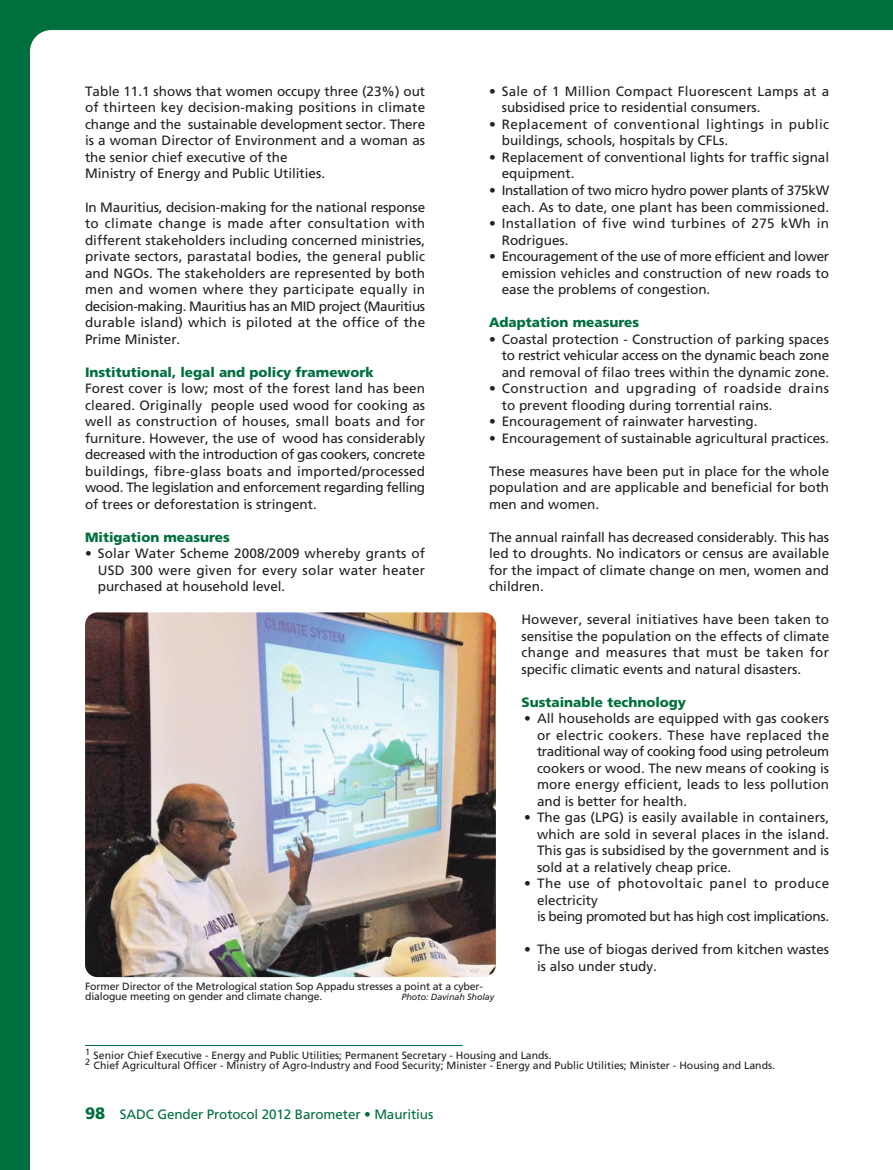
<style>
.page{position:relative;width:893px;height:1170px;background:#fff}
.page>*{position:absolute;margin:0;border:0;box-sizing:border-box;transform-origin:0 0}
.t1{font:13.5px/16.5px "Frutiger LT Std";color:#231f20;text-align:justify}
.t2{font:13.5px/16.5px "Frutiger LT Std";letter-spacing:.03em;color:#231f20}
.t3{font:900 13.5px "Frutiger LT Std";color:#006f3d}
.t4{font:13.5px/16.5px "Frutiger LT Std";letter-spacing:-.025em;color:#231f20;text-align:right}
.t5{font:13.5px/16.5px "Frutiger LT Std";letter-spacing:.04em;color:#231f20}
.t6{font:13.5px "Frutiger LT Std";letter-spacing:-.01em;color:#006f3d}
.t7{font:10.5px/10.5px "Frutiger LT Std";color:#231f20}
.t8{font:italic 9px "Frutiger LT Std";letter-spacing:-.01em;color:#231f20}
.s1{font-weight:900;font-size:16.5px}
</style>
<div class="page">
<div style="left:0;top:0;width:893px;height:1169px;background:#006f3d"></div>
<div style="left:30px;top:30px;width:863px;height:1139px;background:#fff"></div>
<hr style="left:85px;top:1045px;width:378px;height:1px;background:#006f3d">
<img style="left:85px;top:612px;width:411px;height:365px;border-radius:12px">
<p class="t1" style="left:85px;top:84px;width:342px;text-align:left">Table 11.1 shows that women occupy three (23%) out of thirteen key decision-making positions in climate change and the sustainable development sector. There is a woman Director of Environment and a woman as the senior chief executive of the<br>Ministry of Energy and Public Utilities.</p>
<p class="t1" style="left:85px;top:199px;width:342px">In Mauritius, decision-making for the national response to climate change is made after consultation with different stakeholders including concerned ministries, private sectors, parastatal bodies, the general public and NGOs. The stakeholders are represented by both men and women where they participate equally in decision-making. Mauritius has an MID project (Mauritius durable island) which is piloted at the office of the Prime Minister.</p>
<p class="t3" style="left:85px;top:366px;width:290px">Institutional, legal and policy framework</p>
<p class="t1" style="left:85px;top:381px;width:342px">Forest cover is low; most of the forest land has been cleared. Originally people used wood for cooking as well as construction of houses, small boats and for furniture. However, the use of wood has considerably decreased with the introduction of gas cookers, concrete buildings, fibre-glass boats and imported/processed wood. The legislation and enforcement regarding felling of trees or deforestation is stringent.</p>
<p class="t3" style="left:85px;top:531px;width:146px">Mitigation measures</p>
<p class="t1" style="left:98px;top:546px;width:329px;text-indent:-13px">• Solar Water Scheme 2008/2009 whereby grants of USD 300 were given for every solar water heater purchased at household level.</p>
<p class="t1" style="left:502px;top:84px;width:329px;text-indent:-13px">• Sale of 1 Million Compact Fluorescent Lamps at a subsidised price to residential consumers.</p>
<p class="t2" style="left:502px;top:117px;width:329px;text-indent:-13px">• Replacement of conventional lightings in public buildings, schools, hospitals by CFLs.</p>
<p class="t1" style="left:502px;top:150px;width:329px;text-indent:-13px">• Replacement of conventional lights for traffic signal equipment.</p>
<p class="t4" style="left:489px;top:183px;width:342px">• Installation of two micro hydro power plants of 375kW each. As to date, one plant has been commissioned.</p>
<p class="t2" style="left:502px;top:216px;width:329px;text-indent:-13px">• Installation of five wind turbines of 275 kWh in<br>Rodrigues.</p>
<p class="t1" style="left:502px;top:249px;width:329px;text-indent:-13px">• Encouragement of the use of more efficient and lower emission vehicles and construction of new roads to ease the problems of congestion.</p>
<p class="t3" style="left:489px;top:316px;width:152px">Adaptation measures</p>
<p class="t1" style="left:502px;top:331px;width:329px;text-indent:-13px">• Coastal protection - Construction of parking spaces to restrict vehicular access on the dynamic beach zone and removal of filao trees within the dynamic zone.</p>
<p class="t5" style="left:502px;top:381px;width:329px;text-indent:-13px">• Construction and upgrading of roadside drains to prevent flooding during torrential rains.</p>
<p class="t1" style="left:489px;top:414px;width:270px">• Encouragement of rainwater harvesting.</p>
<p class="t1" style="left:489px;top:430px;width:342px">• Encouragement of sustainable agricultural practices.</p>
<p class="t1" style="left:489px;top:463px;width:342px">These measures have been put in place for the whole population and are applicable and beneficial for both men and women.</p>
<p class="t1" style="left:489px;top:529px;width:342px">The annual rainfall has decreased considerably. This has led to droughts. No indicators or census are available for the impact of climate change on men, women and children.</p>
<p class="t1" style="left:521px;top:612px;width:309px">However, several initiatives have been taken to sensitise the population on the effects of climate change and measures that must be taken for specific climatic events and natural disasters.</p>
<p class="t3" style="left:521px;top:696px;width:166px">Sustainable technology</p>
<p class="t1" style="left:537px;top:711px;width:294px;text-indent:-13px">• All households are equipped with gas cookers or electric cookers. These have replaced the traditional way of cooking food using petroleum cookers or wood. The new means of cooking is more energy efficient, leads to less pollution and is better for health.</p>
<p class="t1" style="left:537px;top:810px;width:294px;text-indent:-13px">• The gas (LPG) is easily available in containers, which are sold in several places in the island.<br>This gas is subsidised by the government and is sold at a relatively cheap price.</p>
<p class="t1" style="left:537px;top:876px;width:294px;text-align:left;text-indent:-13px">• The use of photovoltaic panel to produce electricity<br>is being promoted but has high cost implications.</p>
<p class="t1" style="left:537px;top:942px;width:294px;text-indent:-13px">• The use of biogas derived from kitchen wastes is also under study.</p>
<p class="t7" style="left:85px;top:981px;width:399px">Former Director of the Metrological station Sop Appadu stresses a point at a cyber&shy;dialogue meeting on gender and climate change.</p>
<p class="t8" style="left:402px;top:993px;width:94px">Photo: Davinah Sholay</p>
<p class="t7" style="left:85px;top:1050px;width:691px"><sup>1</sup> Senior Chief Executive - Energy and Public Utilities; Permanent Secretary - Housing and Lands.<br><sup>2</sup> Chief Agricultural Officer - Ministry of Agro-Industry and Food Security; Minister - Energy and Public Utilities; Minister - Housing and Lands.</p>
<p class="t6" style="left:85px;top:1108px;width:350px"><span class="s1">98</span> SADC Gender Protocol 2012 Barometer • Mauritius</p>
</div>
